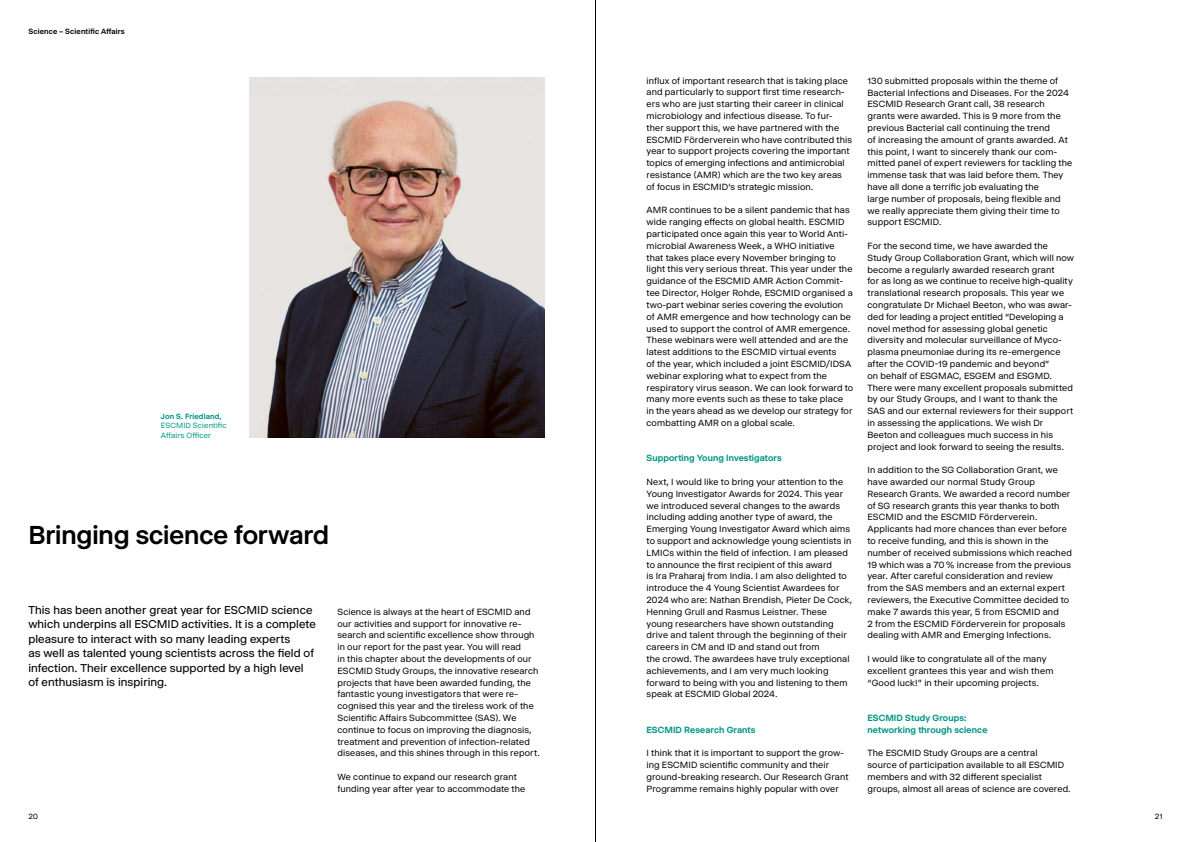
<style>
.page{position:relative;width:1191px;height:842px;background:#fff}
.page>*{position:absolute;margin:0;border:0;box-sizing:border-box;transform-origin:0 0}
.t1{font:900 27.4px "Selecta VF";color:#000}
.t2{font:900 12px/14.5px "Selecta VF";letter-spacing:.005em;color:#000}
.t3{font:900 9.5px/11.8px "Selecta VF";letter-spacing:.015em;color:#000}
.t4{font:900 9.5px/11.8px "Selecta VF";letter-spacing:.015em;color:#009684}
.t5{font:900 8px/9.5px "Selecta VF";letter-spacing:.02em;color:#009684}
.t6{font:500 8px "Selecta";letter-spacing:.025em;color:#000}
.t7{font:900 8px "Selecta VF";color:#000}
</style>
<div class="page">
<img style="left:249px;top:77px;width:295px;height:361px">
<hr style="left:595px;top:0;width:1px;height:842px;background:#000">
<p class="t6" style="left:28px;top:24px;width:98px">Science – Scientific Affairs</p>
<p class="t5" style="left:161px;top:410px;width:67px">Jon S. Friedland,<br>ESCMID Scientific<br>Affairs Officer</p>
<h1 class="t1" style="left:28px;top:512px;width:302px">Bringing science forward</h1>
<p class="t2" style="left:28px;top:601px;width:289px">This has been another great year for ESCMID science which underpins all ESCMID activities. It is a complete pleasure to interact with so many leading experts<br>as well as talented young scientists across the field of infection. Their excellence supported by a high level of enthusiasm is inspiring.</p>
<p class="t3" style="left:337px;top:605px;width:204px">Science is always at the heart of ESCMID and our activities and support for innovative re&shy;search and scientific excellence show through in our report for the past year. You will read<br>in this chapter about the developments of our ESCMID Study Groups, the innovative research projects that have been awarded funding, the fantastic young investigators that were re&shy;cognised this year and the tireless work of the Scientific Affairs Subcommittee (SAS). We continue to focus on improving the diagnosis, treatment and prevention of infection-related diseases, and this shines through in this report.</p>
<p class="t3" style="left:337px;top:770px;width:189px">We continue to expand our research grant funding year after year to accommodate the</p>
<p class="t3" style="left:646px;top:73px;width:207px">influx of important research that is taking place and particularly to support first time research&shy;ers who are just starting their career in clinical microbiology and infectious disease. To fur-<br>ther support this, we have partnered with the ESCMID Förderverein who have contributed this year to support projects covering the important topics of emerging infections and antimicrobial resistance (AMR) which are the two key areas of focus in ESCMID’s strategic mission.</p>
<p class="t3" style="left:646px;top:203px;width:208px">AMR continues to be a silent pandemic that has wide ranging effects on global health. ESCMID participated once again this year to World Anti&shy;microbial Awareness Week, a WHO initiative that takes place every November bringing to light this very serious threat. This year under the guidance of the ESCMID AMR Action Commit&shy;tee Director, Holger Rohde, ESCMID organised a two-part webinar series covering the evolution of AMR emergence and how technology can be used to support the control of AMR emergence.<br>These webinars were well attended and are the latest additions to the ESCMID virtual events<br>of the year, which included a joint ESCMID/IDSA webinar exploring what to expect from the respiratory virus season. We can look forward to many more events such as these to take place<br>in the years ahead as we develop our strategy for combatting AMR on a global scale.</p>
<p class="t4" style="left:646px;top:451px;width:137px">Supporting Young Investigators</p>
<p class="t3" style="left:646px;top:475px;width:207px">Next, I would like to bring your attention to the Young Investigator Awards for 2024. This year we introduced several changes to the awards including adding another type of award, the Emerging Young Investigator Award which aims to support and acknowledge young scientists in LMICs within the field of infection. I am pleased to announce the first recipient of this award<br>is Ira Praharaj from India. I am also delighted to introduce the 4 Young Scientist Awardees for 2024 who are: Nathan Brendish, Pieter De Cock, Henning Grull and Rasmus Leistner. These young researchers have shown outstanding drive and talent through the beginning of their careers in CM and ID and stand out from<br>the crowd. The awardees have truly exceptional achievements, and I am very much looking forward to being with you and listening to them speak at ESCMID Global 2024.</p>
<p class="t4" style="left:646px;top:722px;width:110px">ESCMID Research Grants</p>
<p class="t3" style="left:646px;top:746px;width:203px">I think that it is important to support the grow&shy;ing ESCMID scientific community and their ground-breaking research. Our Research Grant Programme remains highly popular with over</p>
<p class="t3" style="left:867px;top:74px;width:206px">130 submitted proposals within the theme of Bacterial Infections and Diseases. For the 2024<br>ESCMID Research Grant call, 38 research grants were awarded. This is 9 more from the previous Bacterial call continuing the trend<br>of increasing the amount of grants awarded. At this point, I want to sincerely thank our com&shy;mitted panel of expert reviewers for tackling the immense task that was laid before them. They have all done a terrific job evaluating the<br>large number of proposals, being flexible and we really appreciate them giving their time to support ESCMID.</p>
<p class="t3" style="left:867px;top:239px;width:208px">For the second time, we have awarded the Study Group Collaboration Grant, which will now become a regularly awarded research grant<br>for as long as we continue to receive high-quality translational research proposals. This year we congratulate Dr Michael Beeton, who was awar&shy;ded for leading a project entitled “Developing a novel method for assessing global genetic diversity and molecular surveillance of Myco&shy;plasma pneumoniae during its re-emergence after the COVID-19 pandemic and beyond”<br>on behalf of ESGMAC, ESGEM and ESGMD.<br>There were many excellent proposals submitted by our Study Groups, and I want to thank the SAS and our external reviewers for their support in assessing the applications. We wish Dr Beeton and colleagues much success in his project and look forward to seeing the results.</p>
<p class="t3" style="left:867px;top:463px;width:206px">In addition to the SG Collaboration Grant, we have awarded our normal Study Group Research Grants. We awarded a record number of SG research grants this year thanks to both ESCMID and the ESCMID Förderverein.<br>Applicants had more chances than ever before to receive funding, and this is shown in the number of received submissions which reached 19 which was a 70% increase from the previous year. After careful consideration and review from the SAS members and an external expert reviewers, the Executive Committee decided to make 7 awards this year, 5 from ESCMID and<br>2 from the ESCMID Förderverein for proposals dealing with AMR and Emerging Infections.</p>
<p class="t3" style="left:867px;top:652px;width:187px">I would like to congratulate all of the many excellent grantees this year and wish them “Good luck!” in their upcoming projects.</p>
<p class="t4" style="left:867px;top:711px;width:121px">ESCMID Study Groups: networking through science</p>
<p class="t3" style="left:867px;top:746px;width:205px">The ESCMID Study Groups are a central<br>source of participation available to all ESCMID members and with 32 different specialist groups, almost all areas of science are covered.</p>
<p class="t7" style="left:28px;top:810px;width:11px">20</p>
<p class="t7" style="left:1154px;top:810px;width:9px">21</p>
</div>
